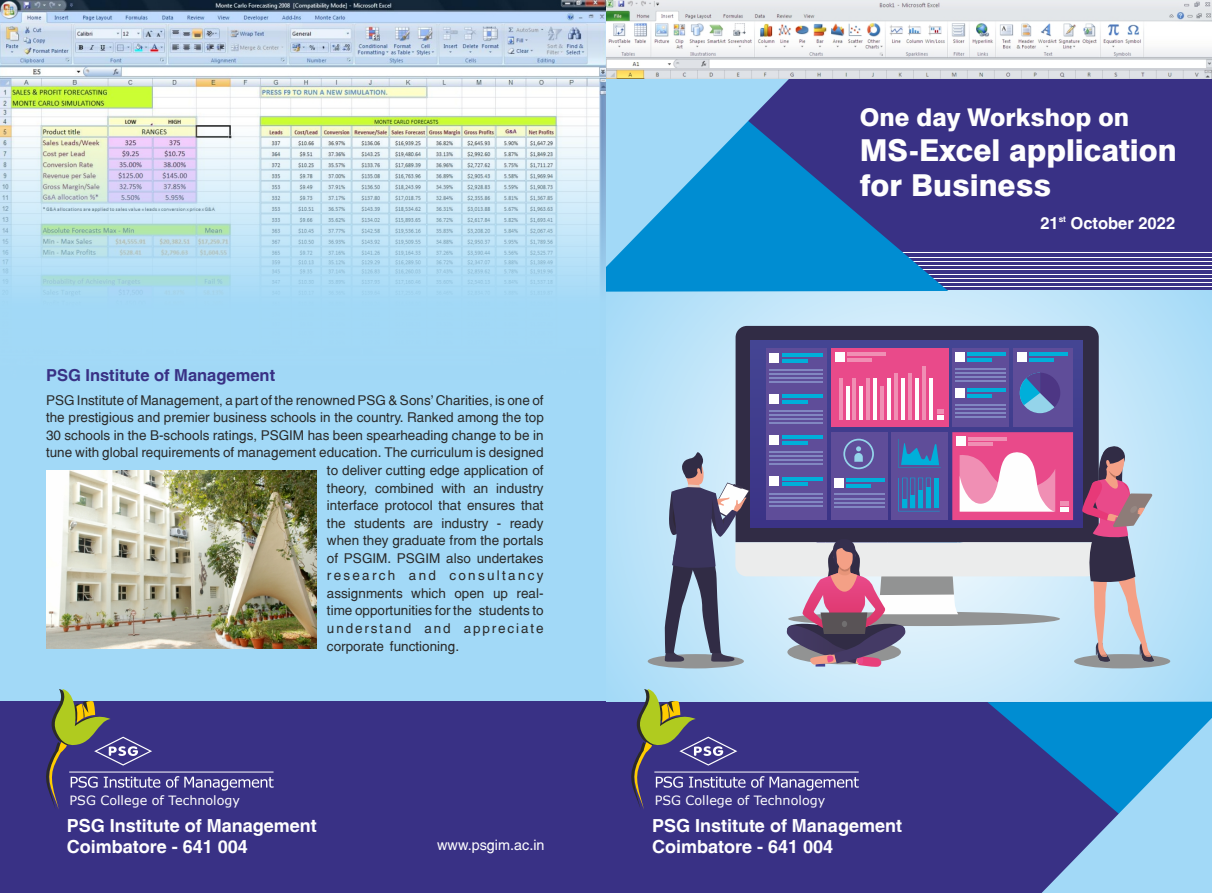
<style>
.page{position:relative;width:1212px;height:893px;background:#fff}
.page>*{position:absolute;margin:0;border:0;box-sizing:border-box;transform-origin:0 0}
.t1{font:800 30.3px/34.8px "Swiss 721 BT";color:#fefefe}
.t2{font:800 24.45px "Swiss 721 BT";color:#fefefe}
.t3{font:18px/20.7px "Switzerland";color:#fefefe}
.t4{font:16.5px "Switzerland";color:#393185}
.t5{font:16.5px "Switzerland";color:#fefefe}
.t6{font:14.4px "Switzerland";color:#fefefe}
.t7{font:13.5px "Switzerland";color:#2b2a29}
.t8{font:13.5px "Switzerland";letter-spacing:.14em;color:#2b2a29}
.t9{font:13.5px "Switzerland";letter-spacing:.17em;color:#2b2a29}
.t10{font:12.75px "Verdana";color:#fefefe}
.t11{font:8.25px "Switzerland";color:#fefefe}
</style>
<div class="page">
<div style="left:0;top:0;width:606px;height:893px;background:#a2d9f7"></div>
<div style="left:0;top:702px;width:606px;height:191px;background:#393185"></div>
<div style="left:606px;top:0;width:606px;height:893px;background:#393185"></div>
<hr style="left:606px;top:253px;width:606px;height:1px;background:#fefefe">
<hr style="left:606px;top:257px;width:606px;height:1px;background:#fefefe">
<hr style="left:606px;top:261px;width:606px;height:1px;background:#fefefe">
<hr style="left:606px;top:265px;width:606px;height:1px;background:#fefefe">
<hr style="left:606px;top:270px;width:606px;height:1px;background:#fefefe">
<hr style="left:606px;top:274px;width:606px;height:1px;background:#fefefe">
<hr style="left:606px;top:278px;width:606px;height:1px;background:#fefefe">
<hr style="left:606px;top:282px;width:606px;height:1px;background:#fefefe">
<hr style="left:606px;top:287px;width:606px;height:1px;background:#fefefe">
<img style="left:0;top:0;width:606px;height:295px">
<svg style="left:606px;top:291px;width:606px;height:411px;background:#bae2f8"></svg>
<div style="left:735px;top:326px;width:364px;height:13px;background:#312c45"></div>
<div style="left:648px;top:654px;width:96px;height:14px;background:#929393;border-radius:50%"></div>
<svg style="left:664px;top:339px;width:506px;height:329px;background:#9b93b5"></svg>
<svg style="left:988px;top:702px;width:224px;height:191px"></svg>
<svg style="left:606px;top:221px;width:342px;height:71px;fill:#008dd2"></svg>
<svg style="left:606px;top:79px;width:260px;height:188px"></svg>
<img style="left:606px;top:0;width:606px;height:79px">
<svg style="left:625px;top:689px;width:234px;height:120px"></svg>
<svg style="left:39px;top:689px;width:235px;height:120px"></svg>
<img style="left:46px;top:471px;width:270px;height:178px">
<p class="t4" style="left:46px;top:365px;width:231px">PSG Institute of Management</p>
<p class="t7" style="left:46px;top:392px;width:499px">PSG Institute of Management, a part of the renowned PSG &amp; Sons’Charities, is one of</p>
<p class="t7" style="left:46px;top:410px;width:499px">the prestigious and premier business schools in the country. Ranked among the top</p>
<p class="t7" style="left:46px;top:427px;width:499px">30 schools in the B-schools ratings, PSGIM has been spearheading change to be in</p>
<p class="t7" style="left:46px;top:445px;width:499px">tune with global requirements of management education. The curriculum is designed</p>
<p class="t7" style="left:327px;top:462px;width:218px">to deliver cutting edge application of</p>
<p class="t7" style="left:327px;top:480px;width:218px">theory, combined with an industry</p>
<p class="t7" style="left:327px;top:497px;width:218px">interface protocol that ensures that</p>
<p class="t7" style="left:327px;top:515px;width:218px">the students are industry - ready</p>
<p class="t7" style="left:327px;top:532px;width:218px">when they graduate from the portals</p>
<p class="t7" style="left:327px;top:550px;width:218px">of PSGIM. PSGIM also undertakes</p>
<p class="t9" style="left:327px;top:567px;width:218px">research and consultancy</p>
<p class="t7" style="left:327px;top:585px;width:218px">assignments which open up real-</p>
<p class="t7" style="left:327px;top:603px;width:218px">time opportunities for the students to</p>
<p class="t8" style="left:327px;top:620px;width:218px">understand and appreciate</p>
<p class="t7" style="left:327px;top:638px;width:134px">corporate functioning.</p>
<p class="t10" style="left:70px;top:795px;width:172px">PSG College of Technology</p>
<h3 class="t3" style="left:67px;top:818px;width:251px">PSG Institute of Management<br>Coimbatore - 641 004</h3>
<p class="t6" style="left:437px;top:836px;width:109px">www.psgim.ac.in</p>
<h2 class="t2" style="left:860px;top:108px;width:271px">One day Workshop on</h2>
<h1 class="t1" style="left:860px;top:136px;width:318px">MS-Excel application for Business</h1>
<p class="t11" style="left:1059px;top:214px;width:9px">st</p>
<p class="t5" style="left:1040px;top:213px;width:136px">21 October 2022</p>
<p class="t10" style="left:655px;top:795px;width:172px">PSG College of Technology</p>
<h3 class="t3" style="left:652px;top:818px;width:251px">PSG Institute of Management<br>Coimbatore - 641 004</h3>
</div>
